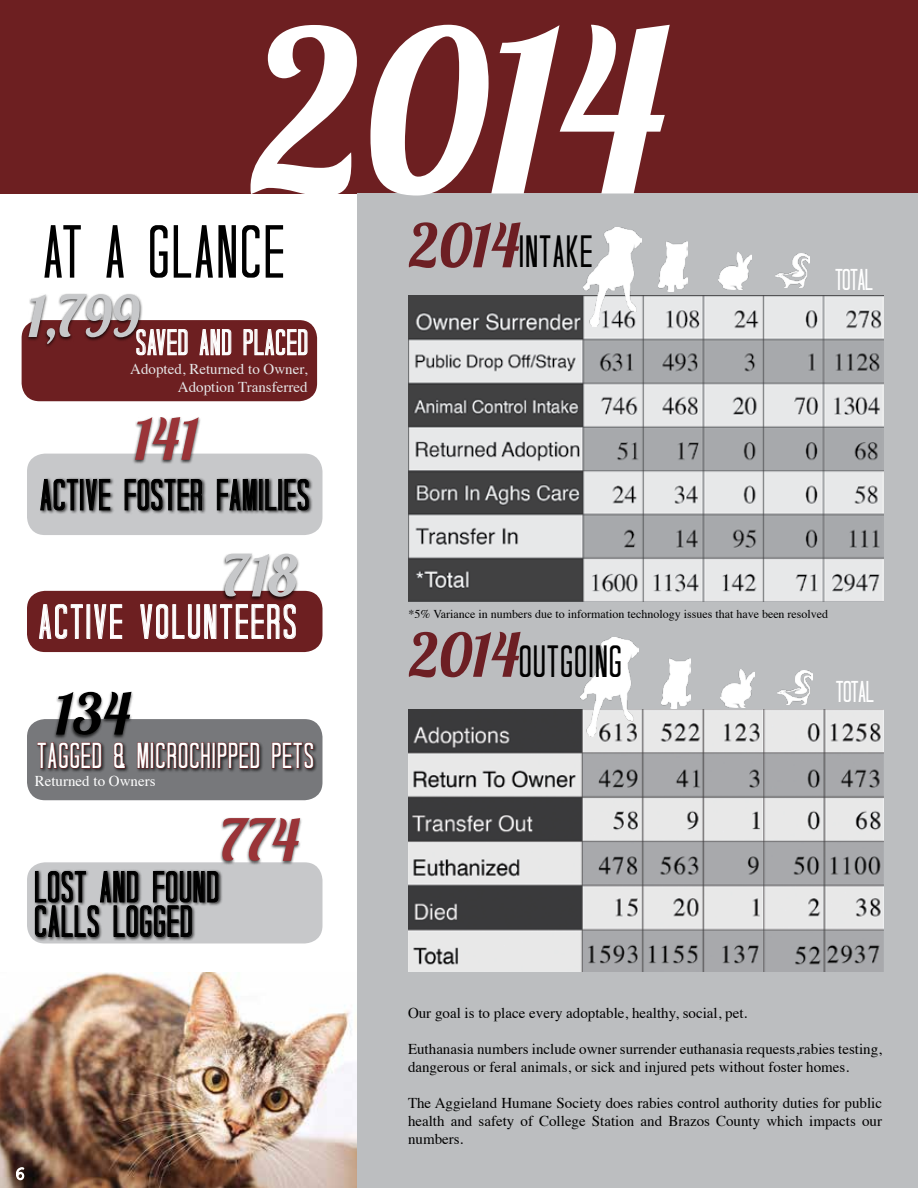
<style>
.page{position:relative;width:918px;height:1188px;background:#fff}
.page>*{position:absolute;margin:0;border:0;box-sizing:border-box;transform-origin:0 0}
.t1{font:225px "Lobster 1.4";color:#fff}
.t2{font:condensed 75px "Tall Dark And Handsome";letter-spacing:.05em;color:#000}
.t3{font:57px "Lobster 1.4";color:#c7c8ca}
.t4{font:57px "Lobster 1.4";color:#9a3438}
.t5{font:57px "Lobster 1.4";color:#000}
.t6{font:condensed 48px "Tall Dark And Handsome";letter-spacing:.075em;color:#fff}
.t7{font:condensed 45px "Tall Dark And Handsome";letter-spacing:.05em;color:#000}
.t8{font:condensed 43.5px/34.5px "Tall Dark And Handsome";letter-spacing:.05em;color:#000}
.t9{font:condensed 36px "Tall Dark And Handsome";letter-spacing:.05em;color:#fff}
.t10{font:condensed 30px "Tall Dark And Handsome";color:#fff}
.t11{font:15px/18px "Times";color:#000}
.t12{font:15px/18px "Times";color:#e6e7e8;text-align:right}
.t13{font:15px "Times";color:#fff}
.t14{font:12px "Times";color:#000}
.s1{font-family:"Lobster 1.4";font-stretch:normal;font-size:60px;color:#6d1f24}
</style>
<div class="page">
<img style="left:0;top:972px;width:357px;height:216px">
<div style="left:22px;top:320px;width:295px;height:81px;background:#6d1f21;border-radius:18px"></div>
<div style="left:0;top:0;width:918px;height:194px;background:#6d1f21"></div>
<div style="left:357px;top:194px;width:561px;height:994px;background:#bcbec0"></div>
<div style="left:27px;top:719px;width:295px;height:81px;background:#77787b;border-radius:18px"></div>
<div style="left:27px;top:862px;width:295px;height:81px;background:#c7c8ca;border-radius:18px"></div>
<div style="left:27px;top:591px;width:295px;height:61px;background:#6d1f21;border-radius:18px"></div>
<div style="left:27px;top:454px;width:295px;height:81px;background:#c7c8ca;border-radius:18px"></div>
<div style="left:26px;top:293px;width:117px;height:56px;background:#000;opacity:.75"></div>
<div style="left:132px;top:416px;width:69px;height:48px;background:#000;opacity:.75"></div>
<div style="left:222px;top:552px;width:78px;height:50px;background:#000;opacity:.75"></div>
<div style="left:53px;top:691px;width:81px;height:49px;background:#000;opacity:.75"></div>
<div style="left:220px;top:817px;width:83px;height:48px;background:#000;opacity:.75"></div>
<svg style="left:136px;top:329px;width:52px;height:27px"></svg>
<svg style="left:199px;top:329px;width:33px;height:27px"></svg>
<svg style="left:243px;top:329px;width:65px;height:27px"></svg>
<div style="left:39px;top:477px;width:274px;height:38px;background:#000;opacity:.75"></div>
<svg style="left:40px;top:479px;width:38px;height:32px"></svg>
<div style="left:80px;top:479px;width:3px;height:31px;border:1px solid #000"></div>
<svg style="left:85px;top:479px;width:25px;height:32px"></svg>
<svg style="left:124px;top:479px;width:78px;height:32px"></svg>
<svg style="left:217px;top:477px;width:40px;height:34px"></svg>
<div style="left:259px;top:479px;width:3px;height:31px;border:1px solid #000"></div>
<svg style="left:265px;top:479px;width:12px;height:32px"></svg>
<div style="left:278px;top:479px;width:4px;height:31px;border:1px solid #000"></div>
<svg style="left:284px;top:479px;width:25px;height:32px"></svg>
<svg style="left:39px;top:604px;width:44px;height:35px"></svg>
<svg style="left:94px;top:604px;width:28px;height:35px"></svg>
<svg style="left:140px;top:604px;width:156px;height:35px"></svg>
<div style="left:36px;top:741px;width:282px;height:32px;background:#000;opacity:.75"></div>
<svg style="left:37px;top:742px;width:65px;height:27px;background:#5a4143"></svg>
<svg style="left:114px;top:742px;width:12px;height:27px"></svg>
<svg style="left:137px;top:741px;width:12px;height:28px"></svg>
<div style="left:151px;top:742px;width:3px;height:26px;border:1px solid #6d1f21"></div>
<svg style="left:156px;top:742px;width:55px;height:27px"></svg>
<div style="left:213px;top:742px;width:2px;height:26px;border:1px solid #6d1f21"></div>
<svg style="left:217px;top:742px;width:43px;height:27px"></svg>
<svg style="left:272px;top:742px;width:42px;height:27px"></svg>
<div style="left:34px;top:869px;width:189px;height:72px;background:#000;opacity:.75"></div>
<svg style="left:35px;top:870px;width:184px;height:67px"></svg>
<svg style="left:15px;top:1166px;width:10px;height:15px"></svg>
<img style="left:408px;top:296px;width:475px;height:305px">
<img style="left:408px;top:710px;width:475px;height:262px">
<img style="left:584px;top:227px;width:57px;height:100px">
<img style="left:659px;top:241px;width:29px;height:50px">
<img style="left:718px;top:252px;width:34px;height:38px">
<img style="left:775px;top:254px;width:35px;height:34px">
<img style="left:580px;top:637px;width:58px;height:100px">
<img style="left:661px;top:659px;width:29px;height:50px">
<img style="left:721px;top:669px;width:33px;height:38px">
<img style="left:778px;top:671px;width:34px;height:34px">
<h1 class="t1" style="left:253px;top:-32px;width:413px">2014</h1>
<h2 class="t2" style="left:44px;top:208px;width:241px">AT A GLANCE</h2>
<h3 class="t7" style="left:410px;top:225px;width:184px"><span class="s1">2014</span>INTAKE</h3>
<h3 class="t3" style="left:27px;top:280px;width:114px">1,799</h3>
<h3 class="t9" style="left:136px;top:321px;width:173px">SAVED AND PLACED</h3>
<p class="t12" style="left:130px;top:358px;width:179px">Adopted, Returned to Owner,<br>Adoption Transferred</p>
<h3 class="t4" style="left:134px;top:403px;width:66px">141</h3>
<h3 class="t8" style="left:40px;top:478px;width:270px">ACTIVE FOSTER FAMILIES</h3>
<h3 class="t3" style="left:223px;top:539px;width:76px">718</h3>
<h3 class="t10" style="left:835px;top:262px;width:39px">TOTAL</h3>
<h3 class="t6" style="left:39px;top:594px;width:258px">ACTIVE VOLUNTEERS</h3>
<h3 class="t5" style="left:55px;top:678px;width:77px">134</h3>
<h3 class="t9" style="left:37px;top:735px;width:278px">TAGGED &amp; MICROCHIPPED PETS</h3>
<p class="t13" style="left:35px;top:767px;width:122px">Returned to Owners</p>
<h3 class="t4" style="left:221px;top:804px;width:80px">774</h3>
<h3 class="t8" style="left:35px;top:870px;width:185px">LOST AND FOUND<br>CALLS LOGGED</h3>
<p class="t14" style="left:409px;top:603px;width:421px">*5% Variance in numbers due to information technology issues that have been resolved</p>
<h3 class="t7" style="left:410px;top:635px;width:213px"><span class="s1">2014</span>OUTGOING</h3>
<h3 class="t10" style="left:836px;top:674px;width:39px">TOTAL</h3>
<p class="t11" style="left:408px;top:1003px;width:341px">Our goal is to place every adoptable, healthy, social, pet.</p>
<p class="t11" style="left:408px;top:1039px;width:476px">Euthanasia numbers include owner surrender euthanasia requests,rabies testing, dangerous or feral animals, or sick and injured pets without foster homes.</p>
<p class="t11" style="left:408px;top:1093px;width:476px;text-align:justify">The Aggieland Humane Society does rabies control authority duties for public health and safety of College Station and Brazos County which impacts our numbers.</p>
</div>
